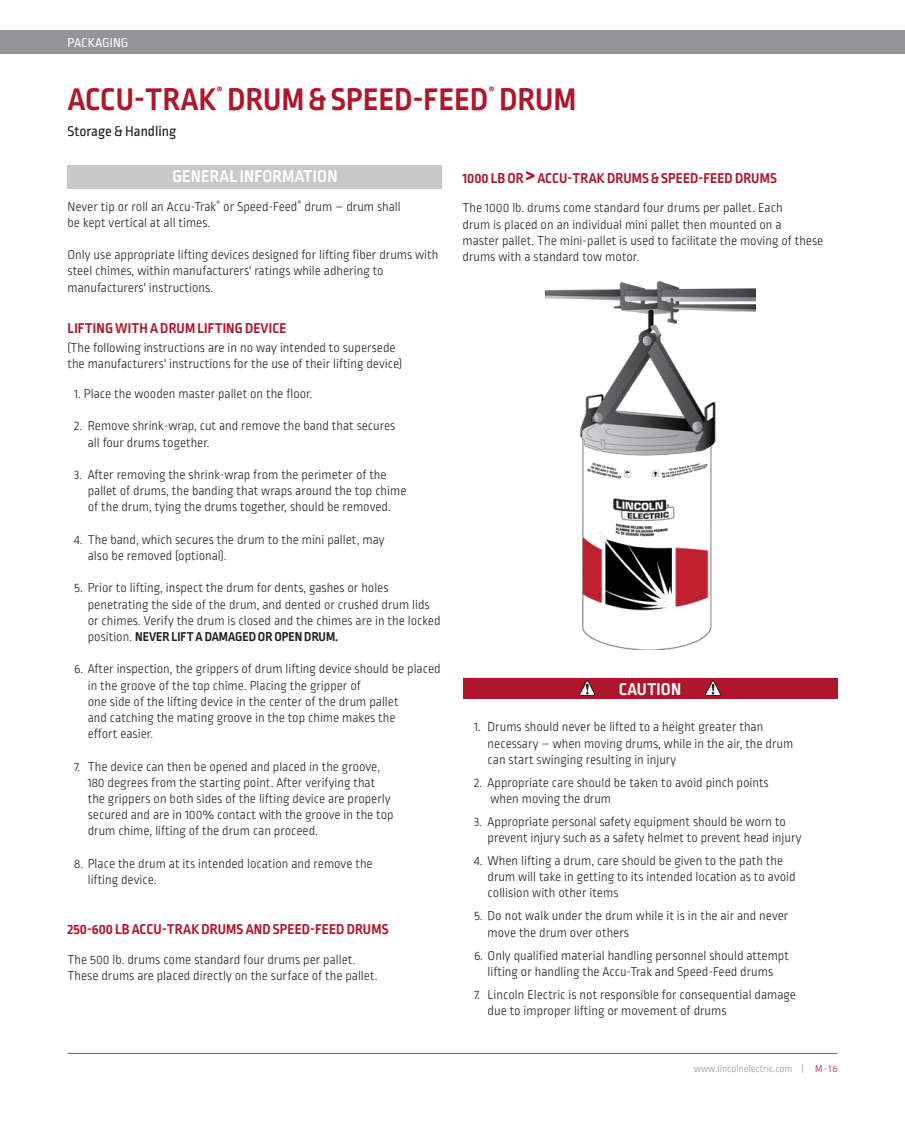
<style>
.page{position:relative;width:905px;height:1134px;background:#fff}
.page>*{position:absolute;margin:0;border:0;box-sizing:border-box;transform-origin:0 0}
.t1{font:700 33px "Ropa Sans Pro";letter-spacing:.01em;color:#ae172b}
.t2{font:700 18px "Ropa Sans Pro";letter-spacing:.01em;color:#fff}
.t3{font:700 15px "Ropa Sans Pro";letter-spacing:.01em;color:#ae172b}
.t4{font:15px "Ropa Sans Pro";color:#231f20}
.t5{font:300 13.5px/16.2px "Ropa Sans Pro";color:#231f20}
.t6{font:13.5px "Ropa Sans Pro";letter-spacing:.01em;color:#fff}
.t7{font:700 12.3px "Ropa Sans Pro";color:#ae172b}
.t8{font:300 10.5px "Ropa Sans Pro";color:#939598}
.s1{font-weight:700}
.s2{font-size:22.5px}
.s3{color:#ae172b}
</style>
<div class="page">
<div style="left:0;top:30px;width:904px;height:24px;background:#939598"></div>
<hr style="left:68px;top:1053px;width:769px;height:1px;background:#636366">
<div style="left:68px;top:165px;width:374px;height:24px;background:#c7c8ca"></div>
<div style="left:462px;top:678px;width:375px;height:20px;background:#ae172b"></div>
<svg style="left:579px;top:681px;width:16px;height:15px"></svg>
<svg style="left:705px;top:681px;width:15px;height:15px"></svg>
<img style="left:546px;top:281px;width:209px;height:369px">
<p class="t6" style="left:68px;top:35px;width:62px">PACKAGING</p>
<p class="t7" style="left:216px;top:84px;width:8px">®</p>
<p class="t7" style="left:488px;top:84px;width:8px">®</p>
<h1 class="t1" style="left:68px;top:80px;width:510px">ACCU-TRAK DRUM &amp; SPEED-FEED DRUM</h1>
<p class="t4" style="left:68px;top:123px;width:110px">Storage &amp; Handling</p>
<h2 class="t2" style="left:172px;top:166px;width:166px">GENERAL INFORMATION</h2>
<p class="t5" style="left:68px;top:199px;width:335px">Never tip or roll an Accu-Trak<sup>®</sup> or Speed-Feed<sup>®</sup> drum – drum shall be kept vertical at all times.</p>
<p class="t5" style="left:68px;top:248px;width:372px">Only use appropriate lifting devices designed for lifting fiber drums with steel chimes, within manufacturers' ratings while adhering to manufacturers' instructions.</p>
<p class="t3" style="left:68px;top:319px;width:220px">LIFTING WITH A DRUM LIFTING DEVICE</p>
<p class="t5" style="left:68px;top:340px;width:336px">(The following instructions are in no way intended to supersede the manufacturers' instructions for the use of their lifting device)</p>
<p class="t5" style="left:74px;top:386px;width:240px">1. Place the wooden master pallet on the floor.</p>
<p class="t5" style="left:88px;top:419px;width:309px;text-indent:-14px">2. Remove shrink-wrap, cut and remove the band that secures all four drums together.</p>
<p class="t5" style="left:88px;top:467px;width:320px;text-indent:-14px">3. After removing the shrink-wrap from the perimeter of the pallet of drums, the banding that wraps around the top chime of the drum, tying the drums together, should be removed.</p>
<p class="t5" style="left:88px;top:532px;width:298px;text-indent:-14px">4. The band, which secures the drum to the mini pallet, may also be removed (optional).</p>
<p class="t5" style="left:88px;top:581px;width:354px;text-indent:-14px">5. Prior to lifting, inspect the drum for dents, gashes or holes penetrating the side of the drum, and dented or crushed drum lids or chimes. Verify the drum is closed and the chimes are in the locked position. <span class="s1">NEVER LIFT A DAMAGED OR OPEN DRUM.</span></p>
<p class="t5" style="left:88px;top:662px;width:354px;text-indent:-14px">6. After inspection, the grippers of drum lifting device should be placed in the groove of the top chime. Placing the gripper of<br>one side of the lifting device in the center of the drum pallet<br>and catching the mating groove in the top chime makes the<br>effort easier.</p>
<p class="t5" style="left:88px;top:759px;width:307px;text-indent:-14px">7. The device can then be opened and placed in the groove, 180 degrees from the starting point. After verifying that the grippers on both sides of the lifting device are properly secured and are in 100% contact with the groove in the top drum chime, lifting of the drum can proceed.</p>
<p class="t5" style="left:88px;top:856px;width:286px;text-indent:-14px">8. Place the drum at its intended location and remove the lifting device.</p>
<p class="t3" style="left:68px;top:921px;width:322px">250-600 LB ACCU-TRAK DRUMS AND SPEED-FEED DRUMS</p>
<p class="t5" style="left:68px;top:952px;width:311px">The 500 lb. drums come standard four drums per pallet.<br>These drums are placed directly on the surface of the pallet.</p>
<p class="t3" style="left:462px;top:169px;width:316px">1000 LB OR <span class="s2">&gt;</span> ACCU-TRAK DRUMS &amp; SPEED-FEED DRUMS</p>
<p class="t5" style="left:462px;top:201px;width:362px">The 1000 lb. drums come standard four drums per pallet. Each<br>drum is placed on an individual mini pallet then mounted on a<br>master pallet. The mini-pallet is used to facilitate the moving of these drums with a standard tow motor.</p>
<h2 class="t2" style="left:619px;top:679px;width:64px">CAUTION</h2>
<p class="t5" style="left:487px;top:720px;width:307px;text-indent:-14px">1. Drums should never be lifted to a height greater than necessary – when moving drums, while in the air, the drum can start swinging resulting in injury</p>
<p class="t5" style="left:490px;top:775px;width:280px;text-indent:-16px">2. Appropriate care should be taken to avoid pinch points when moving the drum</p>
<p class="t5" style="left:487px;top:814px;width:315px;text-indent:-14px">3. Appropriate personal safety equipment should be worn to prevent injury such as a safety helmet to prevent head injury</p>
<p class="t5" style="left:487px;top:853px;width:309px;text-indent:-14px">4. When lifting a drum, care should be given to the path the drum will take in getting to its intended location as to avoid collision with other items</p>
<p class="t5" style="left:487px;top:909px;width:302px;text-indent:-14px">5. Do not walk under the drum while it is in the air and never move the drum over others</p>
<p class="t5" style="left:474px;top:948px;width:316px;text-align:center">6. Only qualified material handling personnel should attempt lifting or handling the Accu-Trak and Speed-Feed drums</p>
<p class="t5" style="left:487px;top:987px;width:310px;text-indent:-14px">7. Lincoln Electric is not responsible for consequential damage due to improper lifting or movement of drums</p>
<p class="t8" style="left:694px;top:1063px;width:145px">www.lincolnelectric.com | <span class="s3">M-16</span></p>
</div>
